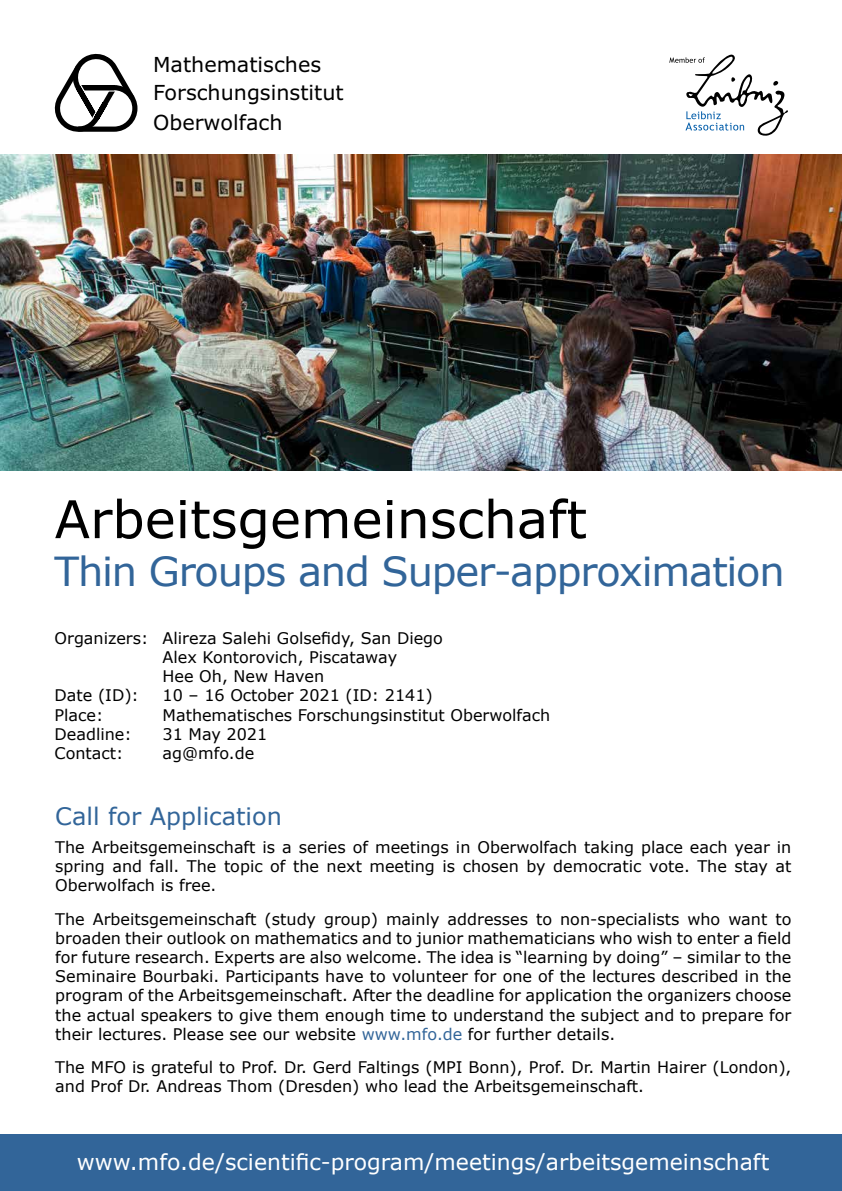
<style>
.page{position:relative;width:842px;height:1191px;background:#fff}
.page>*{position:absolute;margin:0;border:0;box-sizing:border-box;transform-origin:0 0}
.t1{font:52px "Verdana";color:#000}
.t2{font:40px "Verdana";letter-spacing:-.03em;color:#326599}
.t3{font:24px "Verdana";color:#326599}
.t4{font:22px "Verdana";color:#fff}
.t5{font:20.7px/29px "Verdana";color:#000}
.t6{font:16px/19.2px "Verdana";color:#000;text-align:justify}
.s1{color:#326599}
</style>
<div class="page">
<div style="left:0;top:1134px;width:842px;height:57px;background:#326599"></div>
<img style="left:0;top:154px;width:842px;height:317px">
<svg style="left:54px;top:53px;width:84px;height:79px"></svg>
<svg style="left:669px;top:54px;width:119px;height:81px"></svg>
<p class="t5" style="left:153px;top:50px;width:192px">Mathematisches<br>Forschungsinstitut<br>Oberwolfach</p>
<h1 class="t1" style="left:55px;top:483px;width:534px">Arbeitsgemeinschaft</h1>
<h2 class="t2" style="left:55px;top:544px;width:732px">Thin Groups and Super-approximation</h2>
<p class="t6" style="left:55px;top:628px;width:390px">Organizers: Alireza Salehi Golsefidy, San Diego</p>
<p class="t6" style="left:163px;top:647px;width:236px">Alex Kontorovich, Piscataway</p>
<p class="t6" style="left:163px;top:666px;width:163px">Hee Oh, New Haven</p>
<p class="t6" style="left:55px;top:686px;width:86px">Date (ID):</p>
<p class="t6" style="left:163px;top:686px;width:272px">10 – 16 October 2021 (ID: 2141)</p>
<p class="t6" style="left:55px;top:705px;width:50px">Place:</p>
<p class="t6" style="left:163px;top:705px;width:389px">Mathematisches Forschungsinstitut Oberwolfach</p>
<p class="t6" style="left:55px;top:724px;width:79px">Deadline:</p>
<p class="t6" style="left:163px;top:724px;width:106px">31 May 2021</p>
<p class="t6" style="left:55px;top:743px;width:70px">Contact:</p>
<p class="t6" style="left:163px;top:743px;width:93px">ag@mfo.de</p>
<h3 class="t3" style="left:55px;top:800px;width:228px">Call for Application</h3>
<p class="t6" style="left:55px;top:837px;width:738px">The Arbeitsgemeinschaft is a series of meetings in Oberwolfach taking place each year in spring and fall. The topic of the next meeting is chosen by democratic vote. The stay at Oberwolfach is free.</p>
<p class="t6" style="left:55px;top:909px;width:738px">The Arbeitsgemeinschaft (study group) mainly addresses to non-specialists who want to broaden their outlook on mathematics and to junior mathematicians who wish to enter a field for future research. Experts are also welcome. The idea is “learning by doing” – similar to the Seminaire Bourbaki. Participants have to volunteer for one of the lectures described in the program of the Arbeitsgemeinschaft. After the deadline for application the organizers choose the actual speakers to give them enough time to understand the subject and to prepare for their lectures. Please see our website <span class="s1">www.mfo.de</span> for further details.</p>
<p class="t6" style="left:55px;top:1057px;width:738px">The MFO is grateful to Prof. Dr. Gerd Faltings (MPI Bonn), Prof. Dr. Martin Hairer (London), and Prof Dr. Andreas Thom (Dresden) who lead the Arbeitsgemeinschaft.</p>
<h3 class="t4" style="left:77px;top:1146px;width:694px">www.mfo.de/scientific-program/meetings/arbeitsgemeinschaft</h3>
</div>
